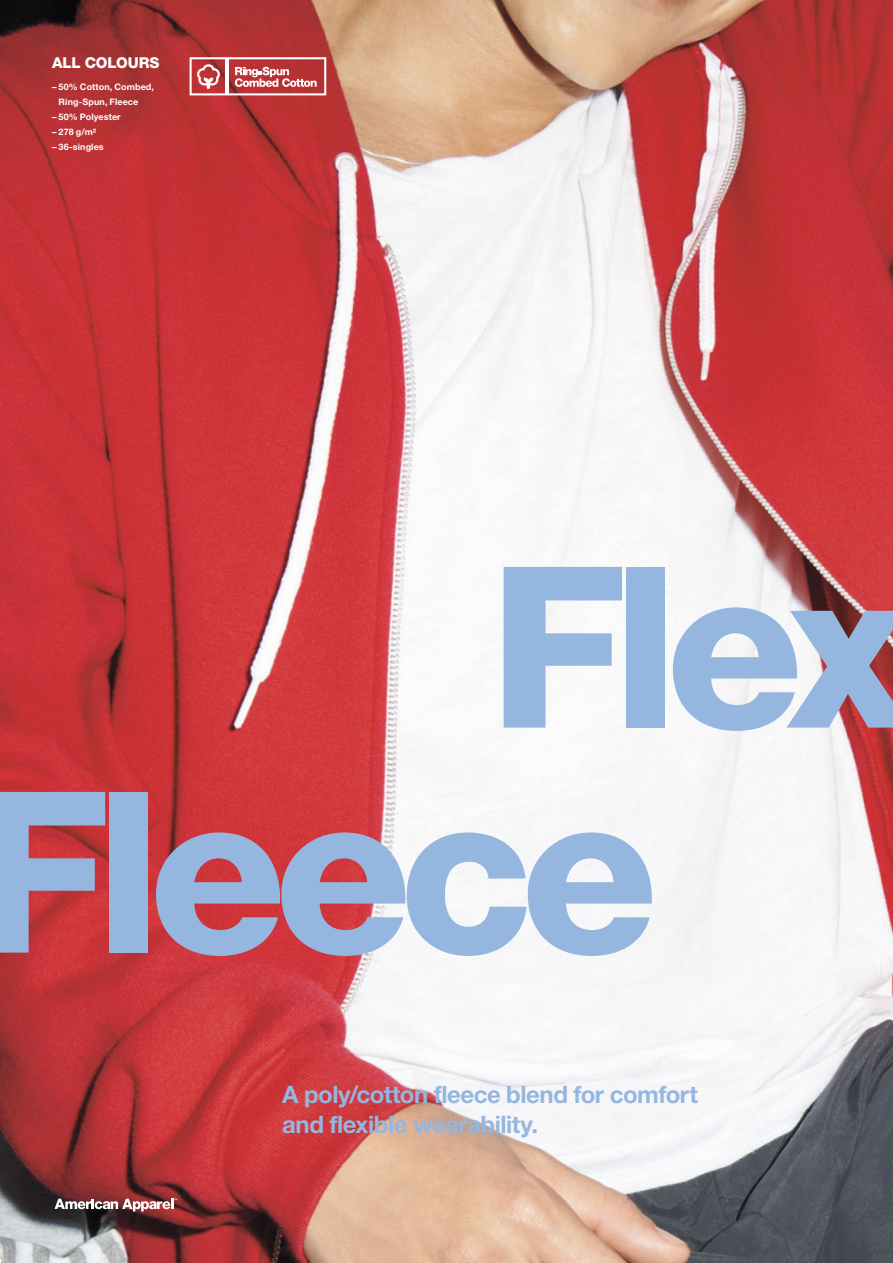
<style>
.page{position:relative;width:893px;height:1263px;background:#fff}
.page>*{position:absolute;margin:0;border:0;box-sizing:border-box;transform-origin:0 0}
.t1{font:800 225px/225px "Helvetica Neue LT Pro";letter-spacing:-.06em;color:#95b6df}
.t2{font:700 24px/30px "Helvetica Neue LT Pro";letter-spacing:-.02em;color:#95b6df}
.t3{font:800 15px "Helvetica Neue LT Pro";letter-spacing:-.01em;color:#fff}
.t4{font:700 9px/15px "Helvetica Neue LT Pro";letter-spacing:.01em;color:#fff}
</style>
<div class="page">
<img style="left:0;top:0;width:893px;height:1263px">
<svg style="left:190px;top:57px;width:136px;height:38px"></svg>
<hr style="left:226px;top:58px;width:3px;height:36px;background:#fff">
<svg style="left:55px;top:1199px;width:122px;height:12px"></svg>
<h3 class="t3" style="left:52px;top:53px;width:109px">ALL COLOURS</h3>
<p class="t4" style="left:59px;top:79px;width:97px;text-indent:-7px">– 50% Cotton, Combed,<br>Ring-Spun, Fleece</p>
<p class="t4" style="left:52px;top:109px;width:70px">– 50% Polyester</p>
<p class="t4" style="left:52px;top:124px;width:46px">– 278 g/m²</p>
<p class="t4" style="left:52px;top:139px;width:53px">– 36-singles</p>
<h1 class="t1" style="left:-28px;top:534px;width:938px;text-indent:517px">Flex<br>Fleece</h1>
<h2 class="t2" style="left:282px;top:1078px;width:417px">A poly/cotton fleece blend for comfort and flexible wearability.</h2>
</div>
